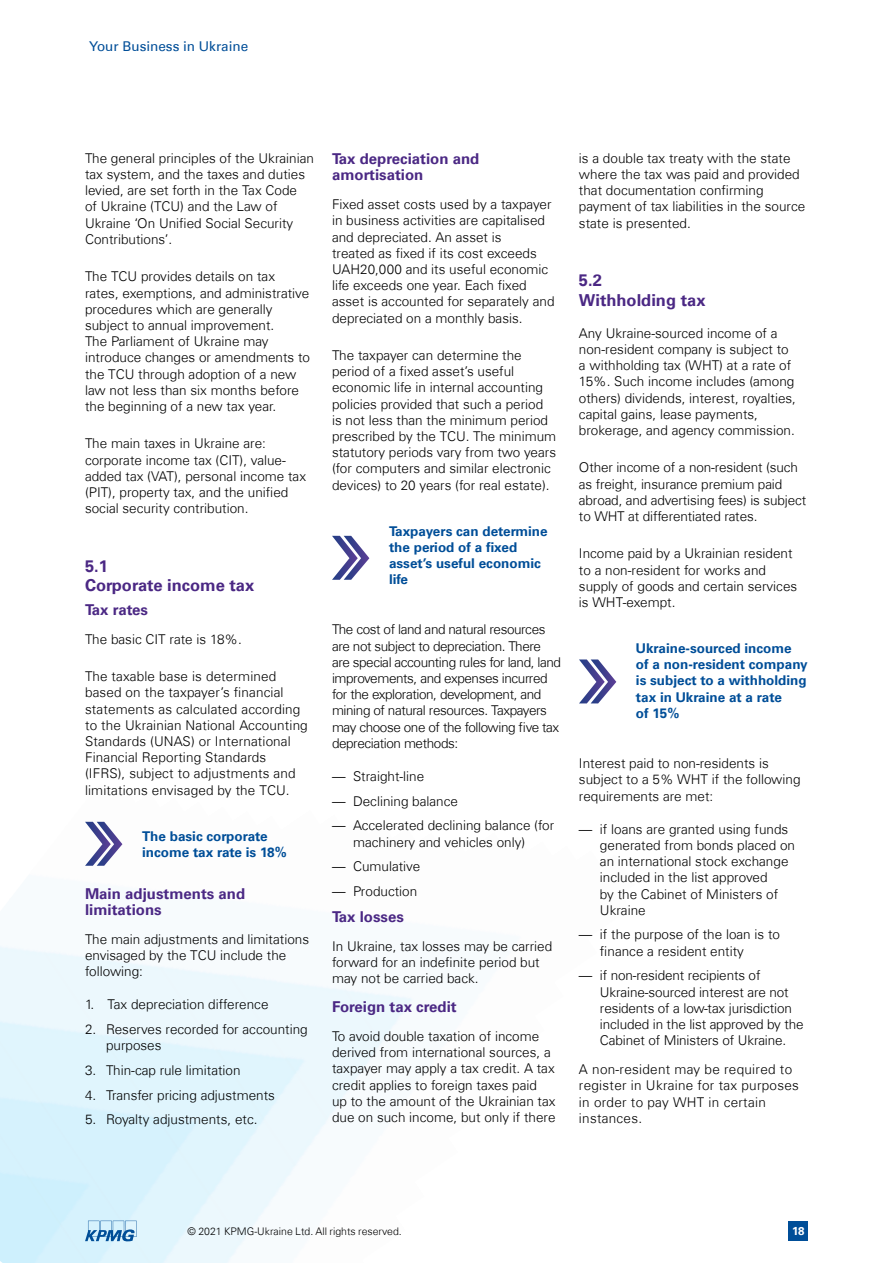
<style>
.page{position:relative;width:893px;height:1263px;background:#fff}
.page>*{position:absolute;margin:0;border:0;box-sizing:border-box;transform-origin:0 0}
.t1{font:700 16.5px/19.5px "Universfor KPMG";color:#4b2884}
.t2{font:700 15px/16.2px "Universfor KPMG";color:#4b2884}
.t3{font:300 13.5px/16.2px "Universfor KPMG";color:#000}
.t4{font:300 13.5px/16.2px "Universfor KPMG";letter-spacing:-.03em;color:#000}
.t5{font:700 13.5px/16.2px "Universfor KPMG";color:#004e98}
.t6{font:300 13.5px/16.2px "Universfor KPMG";letter-spacing:.02em;color:#000}
.t7{font:13.5px "Universfor KPMG";color:#004e98}
.t8{font:700 11.4px "Universfor KPMG";color:#fff}
.t9{font:300 10.5px "Universfor KPMG";color:#000}
</style>
<div class="page">
<div style="left:789px;top:1221px;width:19px;height:19px;background:#004e98"></div>
<img style="left:66px;top:821px;width:253px;height:439px">
<img style="left:120px;top:821px;width:199px;height:395px">
<img style="left:178px;top:821px;width:141px;height:361px">
<img style="left:251px;top:821px;width:94px;height:318px">
<img style="left:304px;top:821px;width:66px;height:274px">
<img style="left:362px;top:859px;width:51px;height:202px">
<img style="left:352px;top:824px;width:18px;height:35px">
<img style="left:343px;top:821px;width:26px;height:24px">
<img style="left:294px;top:821px;width:26px;height:15px">
<img style="left:241px;top:821px;width:41px;height:30px">
<img style="left:231px;top:821px;width:27px;height:16px">
<img style="left:168px;top:821px;width:41px;height:17px">
<img style="left:159px;top:821px;width:26px;height:2px">
<svg style="left:85px;top:822px;width:37px;height:44px"></svg>
<svg style="left:332px;top:536px;width:37px;height:44px"></svg>
<svg style="left:579px;top:659px;width:37px;height:44px"></svg>
<svg style="left:85px;top:1221px;width:52px;height:20px"></svg>
<p class="t7" style="left:89px;top:38px;width:160px">Your Business in Ukraine</p>
<p class="t3" style="left:85px;top:150px;width:230px">The general principles of the Ukrainian tax system, and the taxes and duties levied, are set forth in the Tax Code<br>of Ukraine (TCU) and the Law of<br>Ukraine ‘On Unified Social Security<br>Contributions’.</p>
<p class="t3" style="left:85px;top:268px;width:227px">The TCU provides details on tax rates, exemptions, and administrative procedures which are generally subject to annual improvement.<br>The Parliament of Ukraine may introduce changes or amendments to the TCU through adoption of a new law not less than six months before the beginning of a new tax year.</p>
<p class="t3" style="left:85px;top:435px;width:223px">The main taxes in Ukraine are: corporate income tax (CIT), value&shy;added tax (VAT), personal income tax (PIT), property tax, and the unified social security contribution.</p>
<p class="t1" style="left:85px;top:556px;width:171px">5.1<br>Corporate income tax</p>
<p class="t2" style="left:85px;top:601px;width:65px">Tax rates</p>
<p class="t3" style="left:85px;top:631px;width:158px">The basic CIT rate is 18%.</p>
<p class="t3" style="left:85px;top:668px;width:224px">The taxable base is determined based on the taxpayer’s financial statements as calculated according to the Ukrainian National Accounting Standards (UNAS) or International Financial Reporting Standards (IFRS), subject to adjustments and limitations envisaged by the TCU.</p>
<p class="t5" style="left:142px;top:828px;width:146px">The basic corporate income tax rate is 18%</p>
<p class="t2" style="left:85px;top:885px;width:162px">Main adjustments and limitations</p>
<p class="t3" style="left:85px;top:931px;width:226px">The main adjustments and limitations envisaged by the TCU include the following:</p>
<p class="t3" style="left:85px;top:996px;width:185px">1. Tax depreciation difference</p>
<p class="t3" style="left:106px;top:1021px;width:203px;text-indent:-21px">2. Reserves recorded for accounting purposes</p>
<p class="t3" style="left:85px;top:1062px;width:157px">3. Thin-cap rule limitation</p>
<p class="t3" style="left:85px;top:1087px;width:191px">4. Transfer pricing adjustments</p>
<p class="t3" style="left:85px;top:1111px;width:174px">5. Royalty adjustments, etc.</p>
<p class="t2" style="left:332px;top:151px;width:149px">Tax depreciation and amortisation</p>
<p class="t3" style="left:332px;top:196px;width:224px">Fixed asset costs used by a taxpayer in business activities are capitalised and depreciated. An asset is<br>treated as fixed if its cost exceeds UAH20,000 and its useful economic life exceeds one year. Each fixed asset is accounted for separately and depreciated on a monthly basis.</p>
<p class="t3" style="left:332px;top:347px;width:226px">The taxpayer can determine the period of a fixed asset’s useful economic life in internal accounting policies provided that such a period is not less than the minimum period prescribed by the TCU. The minimum statutory periods vary from two years (for computers and similar electronic devices) to 20 years (for real estate).</p>
<p class="t5" style="left:389px;top:523px;width:160px">Taxpayers can determine the period of a fixed asset’s useful economic life</p>
<p class="t4" style="left:332px;top:621px;width:230px">The cost of land and natural resources are not subject to depreciation. There are special accounting rules for land, land improvements, and expenses incurred for the exploration, development, and mining of natural resources. Taxpayers may choose one of the following five tax depreciation methods:</p>
<p class="t3" style="left:332px;top:768px;width:94px">— Straight-line</p>
<p class="t3" style="left:332px;top:793px;width:128px">— Declining balance</p>
<p class="t3" style="left:332px;top:817px;width:224px;text-align:center">— Accelerated declining balance (for machinery and vehicles only)</p>
<p class="t3" style="left:332px;top:858px;width:90px">— Cumulative</p>
<p class="t3" style="left:332px;top:883px;width:87px">— Production</p>
<p class="t2" style="left:332px;top:908px;width:73px">Tax losses</p>
<p class="t3" style="left:332px;top:938px;width:222px">In Ukraine, tax losses may be carried forward for an indefinite period but may not be carried back.</p>
<p class="t2" style="left:332px;top:998px;width:126px">Foreign tax credit</p>
<p class="t3" style="left:332px;top:1028px;width:225px">To avoid double taxation of income derived from international sources, a taxpayer may apply a tax credit. A tax credit applies to foreign taxes paid<br>up to the amount of the Ukrainian tax due on such income, but only if there</p>
<p class="t3" style="left:579px;top:150px;width:228px">is a double tax treaty with the state where the tax was paid and provided that documentation confirming payment of tax liabilities in the source state is presented.</p>
<p class="t1" style="left:579px;top:271px;width:128px">5.2<br>Withholding tax</p>
<p class="t3" style="left:579px;top:325px;width:219px">Any Ukraine-sourced income of a non-resident company is subject to a withholding tax (WHT) at a rate of 15%. Such income includes (among others) dividends, interest, royalties, capital gains, lease payments, brokerage, and agency commission.</p>
<p class="t3" style="left:579px;top:459px;width:229px">Other income of a non-resident (such as freight, insurance premium paid abroad, and advertising fees) is subject to WHT at differentiated rates.</p>
<p class="t3" style="left:579px;top:546px;width:220px">Income paid by a Ukrainian resident to a non-resident for works and supply of goods and certain services is WHT-exempt.</p>
<p class="t5" style="left:636px;top:640px;width:173px">Ukraine-sourced income of a non-resident company is subject to a withholding tax in Ukraine at a rate<br>of 15%</p>
<p class="t3" style="left:579px;top:755px;width:223px">Interest paid to non-residents is subject to a 5% WHT if the following requirements are met:</p>
<p class="t3" style="left:600px;top:821px;width:197px;text-indent:-21px">— if loans are granted using funds generated from bonds placed on an international stock exchange included in the list approved<br>by the Cabinet of Ministers of<br>Ukraine</p>
<p class="t3" style="left:600px;top:926px;width:182px;text-indent:-21px">— if the purpose of the loan is to finance a resident entity</p>
<p class="t3" style="left:600px;top:967px;width:205px;text-indent:-21px">— if non-resident recipients of Ukraine-sourced interest are not residents of a low-tax jurisdiction included in the list approved by the Cabinet of Ministers of Ukraine.</p>
<p class="t6" style="left:579px;top:1061px;width:221px">A non-resident may be required to register in Ukraine for tax purposes in order to pay WHT in certain instances.</p>
<p class="t9" style="left:188px;top:1225px;width:216px">© 2021 KPMG-Ukraine Ltd. All rights reserved.</p>
<p class="t8" style="left:792px;top:1224px;width:14px">18</p>
</div>
